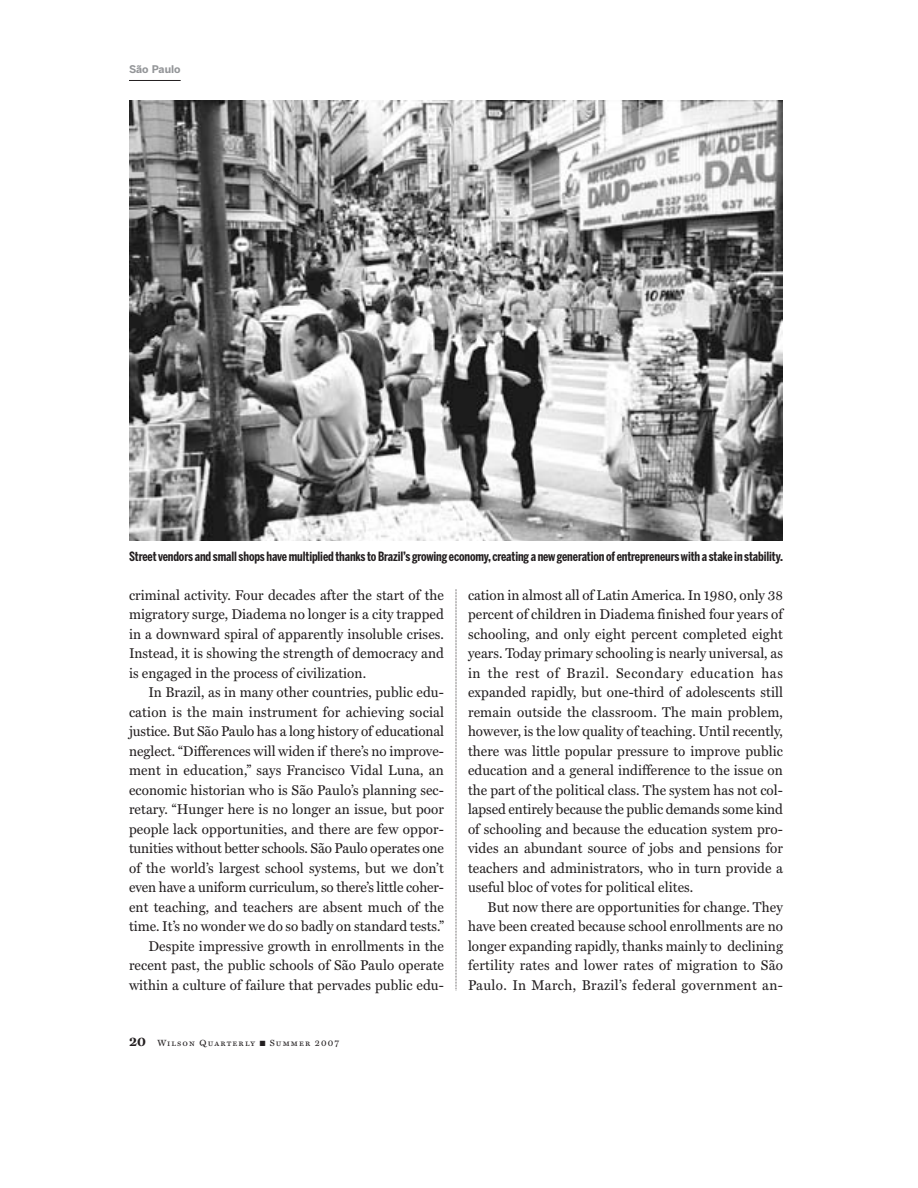
<style>
.page{position:relative;width:918px;height:1188px;background:#fff}
.page>*{position:absolute;margin:0;border:0;box-sizing:border-box;transform-origin:0 0}
.t1{font:14.25px/19.5px "Miller Text";letter-spacing:.005em;color:#231f20;text-align:justify;scale:.96 1}
.t2{font:700 12.75px "Benton Sans Comp";letter-spacing:-.01em;color:#231f20}
.t3{font:700 10.5px "Benton Sans";color:#939598}
.t4{font:9px "Miller Text Roman SC";letter-spacing:.125em;color:#231f20}
.s1{font-family:"Miller Text";font-weight:700;font-size:13.5px}
</style>
<div class="page">
<hr style="left:129px;top:80px;width:52px;height:1px;background:#231f20">
<svg style="left:456px;top:589px;width:1px;height:402px"></svg>
<img style="left:129px;top:101px;width:654px;height:440px">
<p class="t3" style="left:129px;top:65px;width:53px">São Paulo</p>
<p class="t2" style="left:129px;top:552px;width:656px">Street vendors and small shops have multiplied thanks to Brazil’s growing economy,creating a new generation of entrepreneurs with a stake in stability.</p>
<p class="t1" style="left:129px;top:586px;width:330px">criminal activity. Four decades after the start of the migratory surge, Diadema no longer is a city trapped in a downward spiral of apparently insoluble crises.<br>Instead, it is showing the strength of democracy and is engaged in the process of civilization.</p>
<p class="t1" style="left:129px;top:684px;width:330px;text-align:right">In Brazil, as in many other countries, public edu&shy;cation is the main instrument for achieving social justice. But São Paulo has a long history of educational neglect. “Differences will widen if there’s no improve&shy;ment in education,” says Francisco Vidal Luna, an economic historian who is São Paulo’s planning sec&shy;retary. “Hunger here is no longer an issue, but poor people lack opportunities, and there are few oppor&shy;tunities without better schools. São Paulo operates one of the world’s largest school systems, but we don’t even have a uniform curriculum, so there’s little coher&shy;ent teaching, and teachers are absent much of the time. It’s no wonder we do so badly on standard tests.” Despite impressive growth in enrollments in the recent past, the public schools of São Paulo operate within a culture of failure that pervades public edu-</p>
<p class="t4" style="left:129px;top:1037px;width:211px"><span class="s1">20</span> Wilson Quarterly ■ Summer 2007</p>
<p class="t1" style="left:468px;top:586px;width:330px">cation in almost all of Latin America. In 1980, only 38 percent of children in Diadema finished four years of schooling, and only eight percent completed eight years. Today primary schooling is nearly universal, as in the rest of Brazil. Secondary education has expanded rapidly, but one-third of adolescents still remain outside the classroom. The main problem, however, is the low quality of teaching. Until recently, there was little popular pressure to improve public education and a general indifference to the issue on the part of the political class. The system has not col&shy;lapsed entirely because the public demands some kind of schooling and because the education system pro&shy;vides an abundant source of jobs and pensions for teachers and administrators, who in turn provide a useful bloc of votes for political elites.</p>
<p class="t1" style="left:468px;top:898px;width:330px;text-indent:19px">But now there are opportunities for change. They have been created because school enrollments are no longer expanding rapidly, thanks mainly to declining fertility rates and lower rates of migration to São Paulo. In March, Brazil’s federal government an-</p>
</div>
